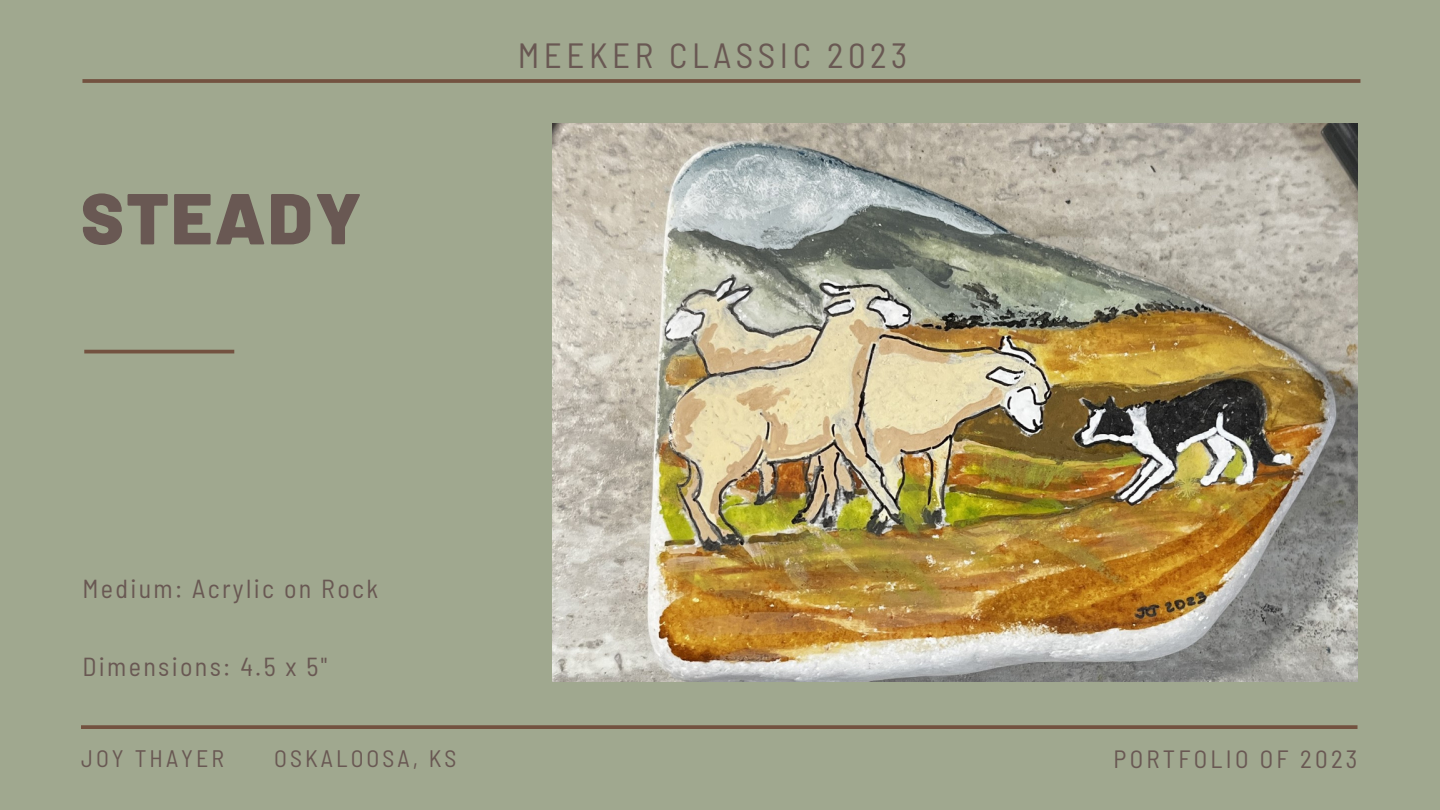
<style>
.page{position:relative;width:1440px;height:810px;background:#a0a88f}
.page>*{position:absolute;margin:0;border:0;box-sizing:border-box;transform-origin:0 0}
.t1{font:900 72px "Barlow";letter-spacing:.03em;color:#695853}
.t2{font:semi-condensed 35px "Barlow";letter-spacing:.13em;color:#695853}
.t3{font:semi-condensed 26px "Barlow";letter-spacing:.09em;color:#695853}
.t4{font:semi-condensed 25px "Barlow";letter-spacing:.13em;color:#695853}
.t5{font:semi-condensed 23.8px "Barlow";letter-spacing:.13em;color:#695853}
</style>
<div class="page">
<hr style="left:82px;top:79px;width:1278px;height:4px;background:#785c49">
<svg style="left:81px;top:725px;width:1277px;height:4px;background:#755744"></svg>
<img style="left:553px;top:123px;width:805px;height:558px">
<hr style="left:84px;top:350px;width:150px;height:3px;background:#735240">
<p class="t1" style="left:81px;top:172px;width:282px">STEADY</p>
<p class="t2" style="left:518px;top:33px;width:391px">MEEKER CLASSIC 2023</p>
<p class="t3" style="left:82px;top:572px;width:297px">Medium: Acrylic on Rock</p>
<p class="t3" style="left:82px;top:650px;width:246px">Dimensions: 4.5 x 5"</p>
<p class="t5" style="left:81px;top:744px;width:145px">JOY THAYER</p>
<p class="t5" style="left:274px;top:744px;width:184px">OSKALOOSA, KS</p>
<p class="t4" style="left:1114px;top:743px;width:245px">PORTFOLIO OF 2023</p>
</div>
